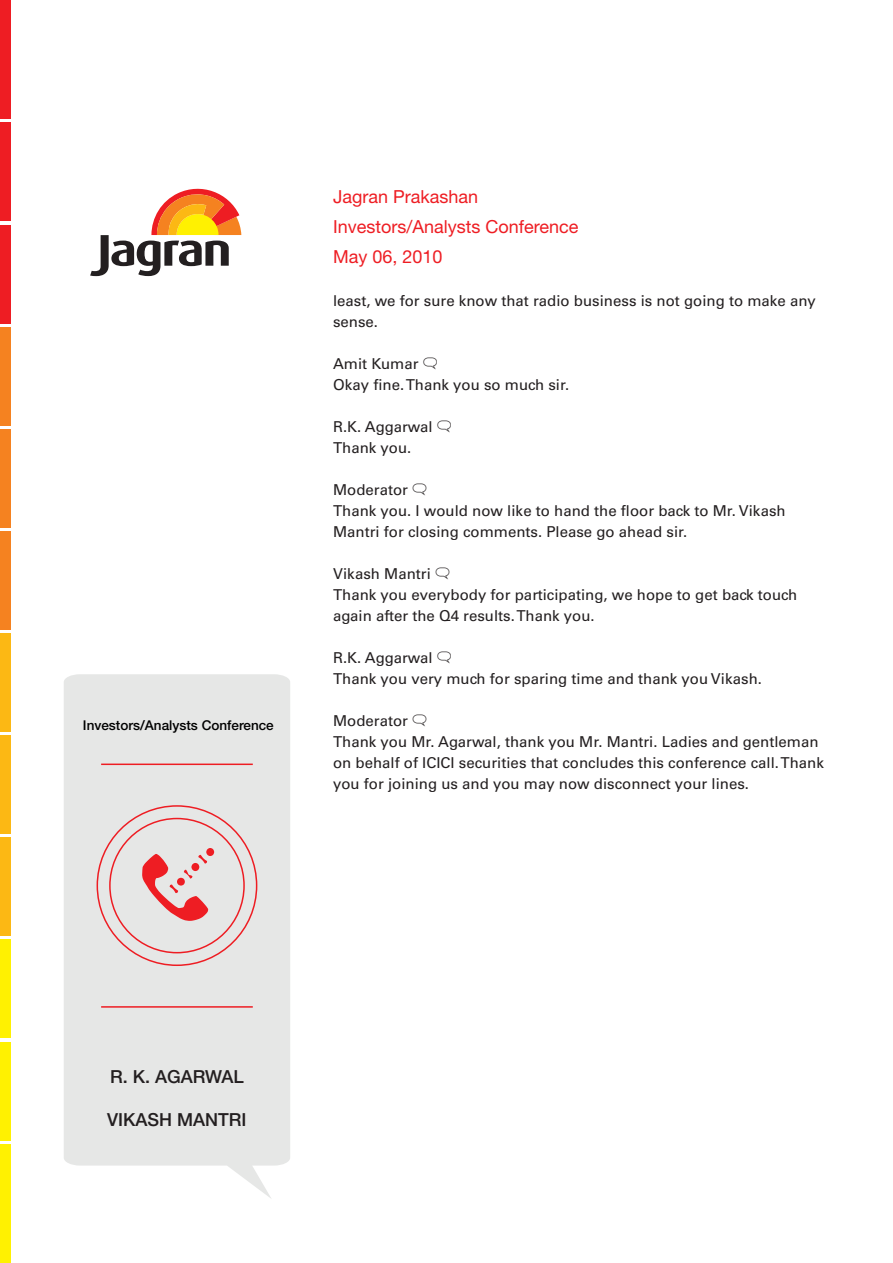
<style>
.page{position:relative;width:893px;height:1263px;background:#fff}
.page>*{position:absolute;margin:0;border:0;box-sizing:border-box;transform-origin:0 0}
.t1{font:18px/30px "Helvetica Neue";color:#ee1d23}
.t2{font:500 18px "Helvetica Neue";color:#231f20}
.t3{font:15px/21px "Univers LT Std";color:#231f20}
.t4{font:500 13.5px "Helvetica Neue";color:#000}
.s1{font-family:"Talk Balloons"}
</style>
<div class="page">
<svg style="left:64px;top:674px;width:226px;height:524px;background:#e7e6e5"></svg>
<hr style="left:101px;top:1006px;width:152px;height:2px;background:#ee1d23">
<hr style="left:101px;top:763px;width:152px;height:2px;background:#ee1d23">
<svg style="left:142px;top:848px;width:72px;height:73px;background:#e8abac"></svg>
<div style="left:0;top:327px;width:11px;height:98px;background:#f58220"></div>
<div style="left:0;top:429px;width:11px;height:98px;background:#f58220"></div>
<div style="left:0;top:531px;width:11px;height:99px;background:#f58220"></div>
<div style="left:0;top:0;width:11px;height:119px;background:#ee1d23"></div>
<div style="left:0;top:123px;width:11px;height:98px;background:#ee1d23"></div>
<div style="left:0;top:225px;width:11px;height:98px;background:#ee1d23"></div>
<div style="left:0;top:633px;width:11px;height:99px;background:#fcb814"></div>
<div style="left:0;top:735px;width:11px;height:99px;background:#fcb814"></div>
<div style="left:0;top:838px;width:11px;height:98px;background:#fcb814"></div>
<div style="left:0;top:940px;width:11px;height:98px;background:#fff101"></div>
<div style="left:0;top:1042px;width:11px;height:98px;background:#fff101"></div>
<div style="left:0;top:1144px;width:11px;height:119px;background:#fff101"></div>
<svg style="left:90px;top:188px;width:151px;height:88px"></svg>
<p class="t4" style="left:83px;top:717px;width:192px">Investors/Analysts Conference</p>
<p class="t1" style="left:333px;top:181px;width:247px">Jagran Prakashan<br>Investors/Analysts Conference<br>May 06, 2010</p>
<p class="t3" style="left:333px;top:290px;width:484px">least, we for sure know that radio business is not going to make any sense.</p>
<p class="t3" style="left:333px;top:353px;width:238px">Amit Kumar <span class="s1">L<br></span>Okay fine. Thank you so much sir.</p>
<p class="t3" style="left:333px;top:416px;width:120px">R.K. Aggarwal <span class="s1">L<br></span>Thank you.</p>
<p class="t3" style="left:333px;top:479px;width:454px">Moderator <span class="s1">L<br></span>Thank you. I would now like to hand the floor back to Mr. Vikash<br>Mantri for closing comments. Please go ahead sir.</p>
<p class="t3" style="left:333px;top:563px;width:466px">Vikash Mantri <span class="s1">L<br></span>Thank you everybody for participating, we hope to get back touch again after the Q4 results. Thank you.</p>
<p class="t3" style="left:333px;top:647px;width:430px">R.K. Aggarwal <span class="s1">L<br></span>Thank you very much for sparing time and thank you Vikash.</p>
<p class="t3" style="left:333px;top:710px;width:492px">Moderator <span class="s1">L<br></span>Thank you Mr. Agarwal, thank you Mr. Mantri. Ladies and gentleman on behalf of ICICI securities that concludes this conference call. Thank you for joining us and you may now disconnect your lines.</p>
<p class="t2" style="left:110px;top:1065px;width:135px">R. K. AGARWAL</p>
<p class="t2" style="left:107px;top:1109px;width:141px">VIKASH MANTRI</p>
</div>
